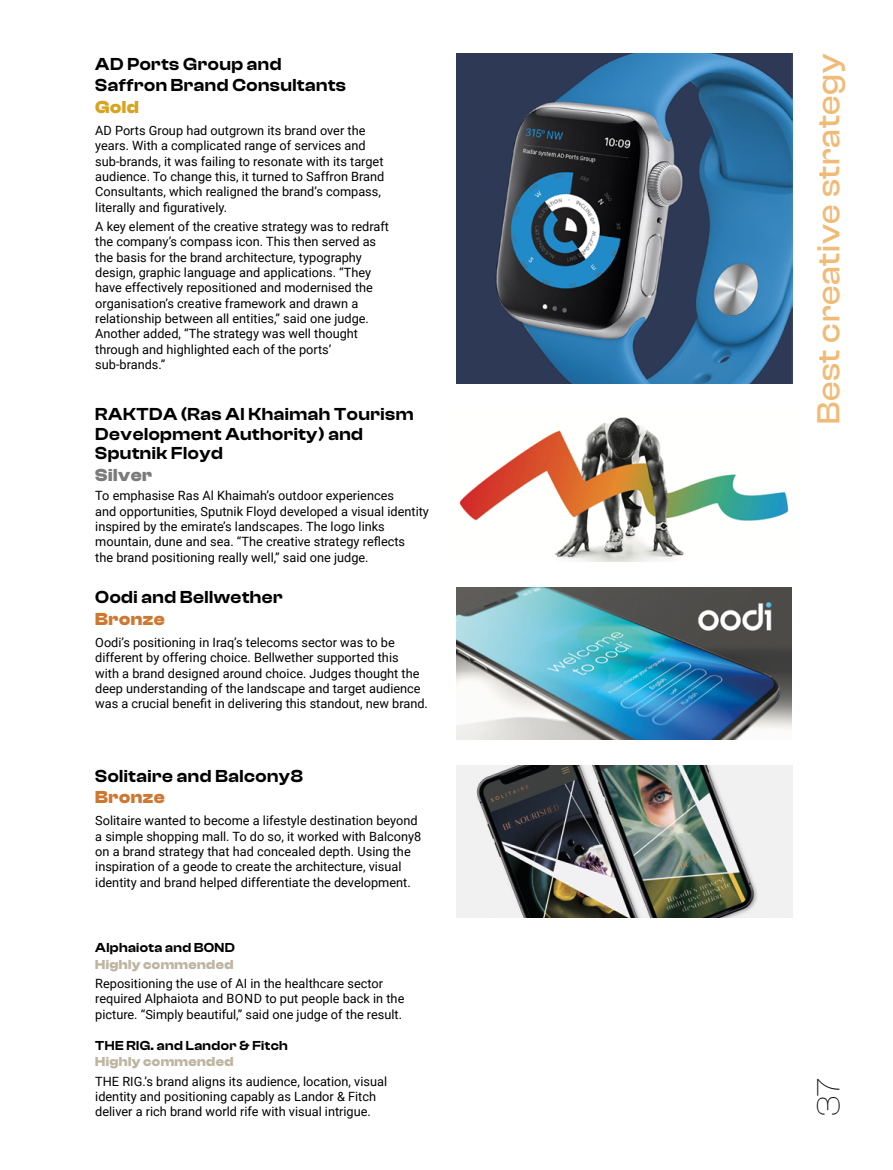
<style>
.page{position:relative;width:893px;height:1170px;background:#fff}
.page>*{position:absolute;margin:0;border:0;box-sizing:border-box;transform-origin:0 0}
.t1{font:500 33px "Clash Display";letter-spacing:.02em;color:#efbb76}
.t2{font:200 33px "Clash Display";color:#000}
.t3{font:600 18px/19.5px "Clash Display";letter-spacing:.03em;color:#000}
.t4{font:700 18px "Clash Display";letter-spacing:.03em;color:#ce7730}
.t5{font:700 18px "Clash Display";letter-spacing:.03em;color:#7c7b7b}
.t6{font:700 18px "Clash Display";color:#d7a320}
.t7{font:600 13.5px "Clash Display";letter-spacing:.03em;color:#000}
.t8{font:700 13.5px "Clash Display";letter-spacing:.03em;color:#bdb5a2}
.t9{font:12.75px/15.3px "Roboto";color:#000}
</style>
<div class="page">
<img style="left:457px;top:587px;width:335px;height:152px">
<img style="left:457px;top:54px;width:335px;height:330px">
<img style="left:459px;top:417px;width:330px;height:145px">
<img style="left:457px;top:765px;width:335px;height:152px">
<h2 class="t3" style="left:95px;top:53px;width:252px;line-height:21.6px">AD Ports Group and<br>Saffron Brand Consultants</h2>
<h2 class="t6" style="left:95px;top:97px;width:45px">Gold</h2>
<p class="t9" style="left:95px;top:122px;width:291px">AD Ports Group had outgrown its brand over the years. With a complicated range of services and sub-brands, it was failing to resonate with its target audience. To change this, it turned to Saffron Brand Consultants, which realigned the brand’s compass, literally and figuratively.</p>
<p class="t9" style="left:95px;top:218px;width:295px">A key element of the creative strategy was to redraft the company’s compass icon. This then served as the basis for the brand architecture, typography design, graphic language and applications. “They have effectively repositioned and modernised the organisation’s creative framework and drawn a relationship between all entities,” said one judge.<br>Another added, “The strategy was well thought through and highlighted each of the ports’ sub-brands.”</p>
<h2 class="t3" style="left:95px;top:404px;width:320px">RAKTDA (Ras Al Khaimah Tourism<br>Development Authority) and<br>Sputnik Floyd</h2>
<h2 class="t5" style="left:95px;top:465px;width:58px">Silver</h2>
<p class="t9" style="left:95px;top:487px;width:335px">To emphasise Ras Al Khaimah’s outdoor experiences<br>and opportunities, Sputnik Floyd developed a visual identity inspired by the emirate’s landscapes. The logo links mountain, dune and sea. “The creative strategy reflects<br>the brand positioning really well,” said one judge.</p>
<h2 class="t3" style="left:95px;top:587px;width:189px">Oodi and Bellwether</h2>
<h2 class="t4" style="left:95px;top:609px;width:71px">Bronze</h2>
<p class="t9" style="left:95px;top:634px;width:334px">Oodi’s positioning in Iraq’s telecoms sector was to be different by offering choice. Bellwether supported this<br>with a brand designed around choice. Judges thought the deep understanding of the landscape and target audience was a crucial benefit in delivering this standout, new brand.</p>
<h2 class="t3" style="left:95px;top:766px;width:209px">Solitaire and Balcony8</h2>
<h2 class="t4" style="left:95px;top:787px;width:71px">Bronze</h2>
<p class="t9" style="left:95px;top:812px;width:328px">Solitaire wanted to become a lifestyle destination beyond a simple shopping mall. To do so, it worked with Balcony8 on a brand strategy that had concealed depth. Using the inspiration of a geode to create the architecture, visual identity and brand helped differentiate the development.</p>
<p class="t7" style="left:95px;top:939px;width:141px">Alphaiota and BOND</p>
<p class="t8" style="left:95px;top:956px;width:140px">Highly commended</p>
<p class="t9" style="left:95px;top:975px;width:311px">Repositioning the use of AI in the healthcare sector required Alphaiota and BOND to put people back in the picture. “Simply beautiful,” said one judge of the result.</p>
<p class="t7" style="left:95px;top:1037px;width:194px">THE RIG. and Landor &amp; Fitch</p>
<p class="t8" style="left:95px;top:1054px;width:140px">Highly commended</p>
<p class="t9" style="left:95px;top:1072px;width:293px">THE RIG.’s brand aligns its audience, location, visual identity and positioning capably as Landor &amp; Fitch deliver a rich brand world rife with visual intrigue.</p>
<h1 class="t1" style="left:810px;top:424px;width:372px;rotate:-90deg">Best creative strategy</h1>
<h1 class="t2" style="left:810px;top:1116px;width:39px;rotate:-90deg">37</h1>
</div>
